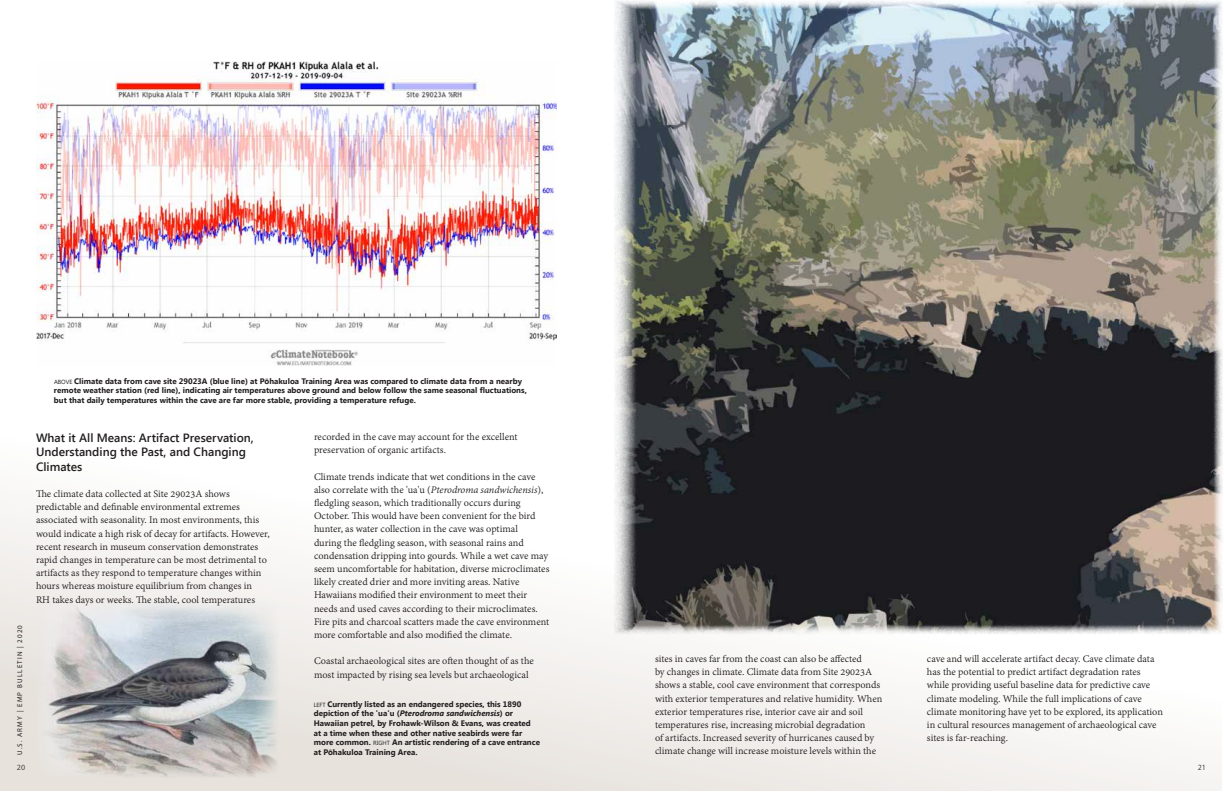
<style>
.page{position:relative;width:1224px;height:792px;background:#fff}
.page>*{position:absolute;margin:0;border:0;box-sizing:border-box;transform-origin:0 0}
.t1{font:600 12px/14.4px "Segoe UI";color:#231f20}
.t2{font:11px/13.2px "Adobe Devanagari";color:#231f20}
.t3{font:700 8px/9.6px "Segoe UI";color:#231f20}
.t4{font:8px "Myriad Pro";color:#464647}
.t5{font:7px "Myriad Pro";letter-spacing:.17em;color:#231f20}
.s1{font-weight:400;font-size:6px}
.s2{font-style:italic}
</style>
<div class="page">
<svg style="left:0;top:507px;width:1222px;height:284px;fill:#f5f3f1"></svg>
<img style="left:36px;top:602px;width:243px;height:175px">
<img style="left:36px;top:61px;width:521px;height:305px">
<img style="left:612px;top:0;width:611px;height:636px">
<p class="t5" style="left:15px;top:755px;width:131px;rotate:-90deg">U.S. ARMY | EMP BULLETIN | 2020</p>
<p class="t3" style="left:54px;top:376px;width:474px"><span class="s1">ABOVE</span> Climate data from cave site 29023A (blue line) at Pōhakuloa Training Area was compared to climate data from a nearby remote weather station (red line), indicating air temperatures above ground and below follow the same seasonal fluctuations, but that daily temperatures within the cave are far more stable, providing a temperature refuge.</p>
<p class="t1" style="left:36px;top:430px;width:219px">What it All Means: Artifact Preservation,<br>Understanding the Past, and Changing<br>Climates</p>
<p class="t2" style="left:36px;top:488px;width:235px">The climate data collected at Site 29023A shows predictable and definable environmental extremes associated with seasonality. In most environments, this would indicate a high risk of decay for artifacts. However, recent research in museum conservation demonstrates rapid changes in temperature can be most detrimental to artifacts as they respond to temperature changes within hours whereas moisture equilibrium from changes in<br>RH takes days or weeks. The stable, cool temperatures</p>
<p class="t2" style="left:314px;top:431px;width:205px">recorded in the cave may account for the excellent preservation of organic artifacts.</p>
<p class="t2" style="left:314px;top:471px;width:237px">Climate trends indicate that wet conditions in the cave also correlate with the 'ua'u (<span class="s2">Pterodroma sandwichensis</span>), fledgling season, which traditionally occurs during October. This would have been convenient for the bird hunter, as water collection in the cave was optimal<br>during the fledgling season, with seasonal rains and condensation dripping into gourds. While a wet cave may seem uncomfortable for habitation, diverse microclimates likely created drier and more inviting areas. Native Hawaiians modified their environment to meet their needs and used caves according to their microclimates.<br>Fire pits and charcoal scatters made the cave environment more comfortable and also modified the climate.</p>
<p class="t2" style="left:314px;top:655px;width:221px">Coastal archaeological sites are often thought of as the most impacted by rising sea levels but archaeological</p>
<p class="t2" style="left:655px;top:653px;width:229px">sites in caves far from the coast can also be affected<br>by changes in climate. Climate data from Site 29023A shows a stable, cool cave environment that corresponds with exterior temperatures and relative humidity. When exterior temperatures rise, interior cave air and soil temperatures rise, increasing microbial degradation<br>of artifacts. Increased severity of hurricanes caused by climate change will increase moisture levels within the</p>
<p class="t2" style="left:927px;top:653px;width:237px">cave and will accelerate artifact decay. Cave climate data has the potential to predict artifact degradation rates while providing useful baseline data for predictive cave climate modeling. While the full implications of cave climate monitoring have yet to be explored, its application in cultural resources management of archaeological cave sites is far-reaching.</p>
<p class="t3" style="left:314px;top:699px;width:228px"><span class="s1">LEFT</span> Currently listed as an endangered species, this 1890 depiction of the 'ua'u (<span class="s2">Pterodroma sandwichensis</span>) or Hawaiian petrel, by Frohawk-Wilson &amp; Evans, was created at a time when these and other native seabirds were far more common. <span class="s1">RIGHT</span> An artistic rendering of a cave entrance at Pōhakuloa Training Area.</p>
<p class="t4" style="left:17px;top:762px;width:10px">20</p>
<p class="t4" style="left:1198px;top:762px;width:10px">21</p>
</div>
